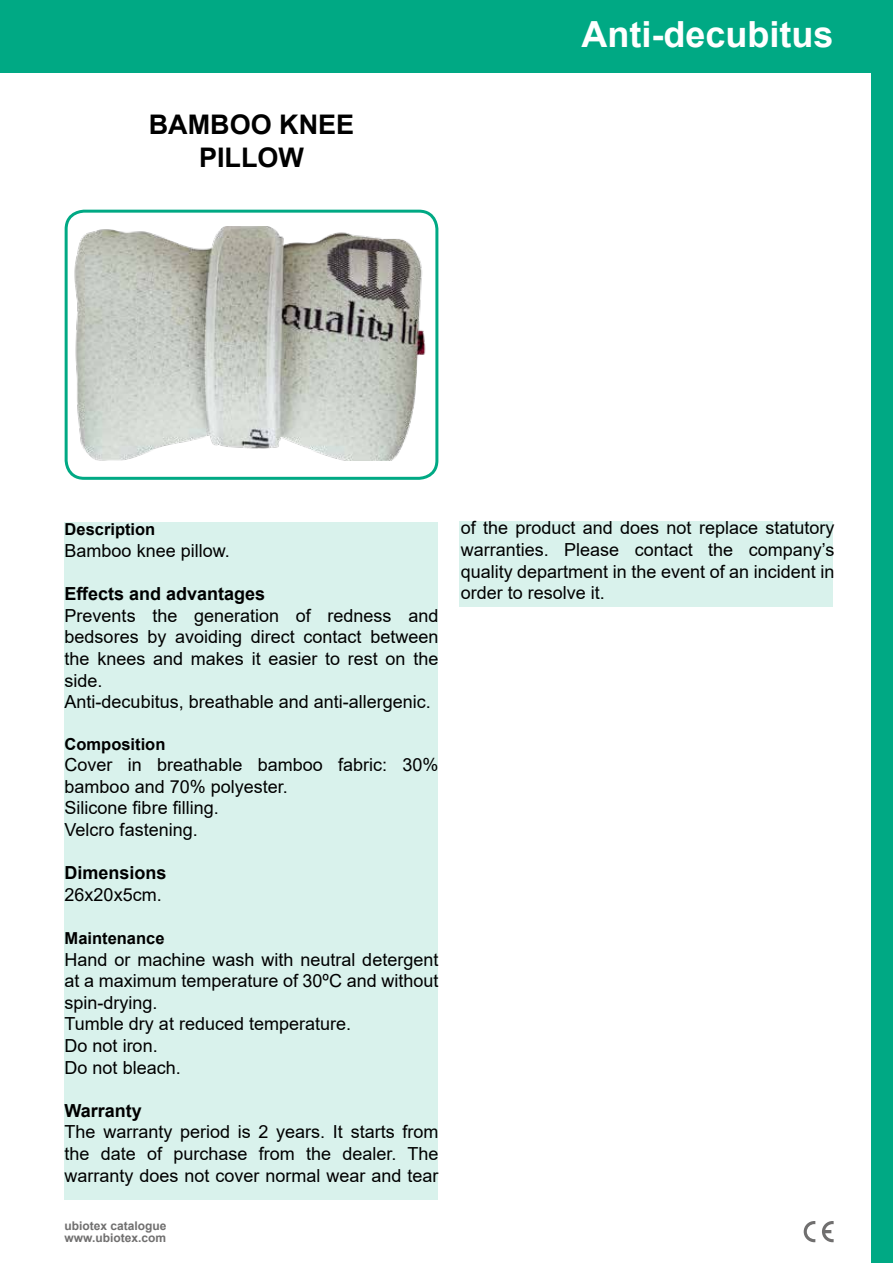
<style>
.page{position:relative;width:893px;height:1263px;background:#fff}
.page>*{position:absolute;margin:0;border:0;box-sizing:border-box;transform-origin:0 0}
.t1{font:700 36px "Arial";color:#fff}
.t2{font:700 27px/32.4px "Arial";color:#000;text-align:center}
.t3{font:18px/21.6px "Arial";color:#000}
.t4{font:700 18px "Arial";color:#000}
.t5{font:700 16.5px "Arial";color:#000}
.t6{font:700 12px/12px "Arial";color:#706f6f}
</style>
<div class="page">
<div style="left:65px;top:522px;width:373px;height:677px;background:#d9f2ec"></div>
<div style="left:460px;top:522px;width:373px;height:85px;background:#d9f2ec"></div>
<div style="left:0;top:0;width:893px;height:72px;background:#00a984"></div>
<svg style="left:804px;top:1221px;width:11px;height:21px"></svg>
<svg style="left:822px;top:1221px;width:12px;height:21px"></svg>
<div style="left:872px;top:0;width:21px;height:1263px;background:#00a984"></div>
<img style="left:74px;top:226px;width:352px;height:235px">
<div style="left:65px;top:210px;width:373px;height:270px;border:3px solid #00a984;border-radius:18px"></div>
<h2 class="t2" style="left:149px;top:109px;width:207px">BAMBOO KNEE<br>PILLOW</h2>
<h1 class="t1" style="left:581px;top:9px;width:253px">Anti-decubitus</h1>
<p class="t5" style="left:65px;top:518px;width:92px">Description</p>
<p class="t3" style="left:65px;top:540px;width:167px">Bamboo knee pillow.</p>
<p class="t4" style="left:65px;top:581px;width:202px">Effects and advantages</p>
<p class="t3" style="left:65px;top:604px;width:375px">Prevents the generation of redness and bedsores by avoiding direct contact between the knees and makes it easier to rest on the side.<br>Anti-decubitus, breathable and anti-allergenic.</p>
<p class="t5" style="left:65px;top:732px;width:102px">Composition</p>
<p class="t3" style="left:65px;top:754px;width:375px">Cover in breathable bamboo fabric: 30% bamboo and 70% polyester.<br>Silicone fibre filling.<br>Velcro fastening.</p>
<p class="t4" style="left:65px;top:860px;width:104px">Dimensions</p>
<p class="t3" style="left:65px;top:883px;width:99px">26x20x5cm.</p>
<p class="t5" style="left:65px;top:926px;width:101px">Maintenance</p>
<p class="t3" style="left:65px;top:948px;width:375px">Hand or machine wash with neutral detergent at a maximum temperature of 30ºC and without spin-drying.<br>Tumble dry at reduced temperature.<br>Do not iron.<br>Do not bleach.</p>
<p class="t4" style="left:65px;top:1098px;width:79px">Warranty</p>
<p class="t3" style="left:65px;top:1121px;width:375px;text-align:justify">The warranty period is 2 years. It starts from the date of purchase from the dealer. The warranty does not cover normal wear and tear</p>
<p class="t6" style="left:64px;top:1219px;width:104px">ubiotex catalogue www.ubiotex.com</p>
<p class="t3" style="left:461px;top:517px;width:375px;text-align:justify">of the product and does not replace statutory warranties. Please contact the company’s quality department in the event of an incident in order to resolve it.</p>
</div>
